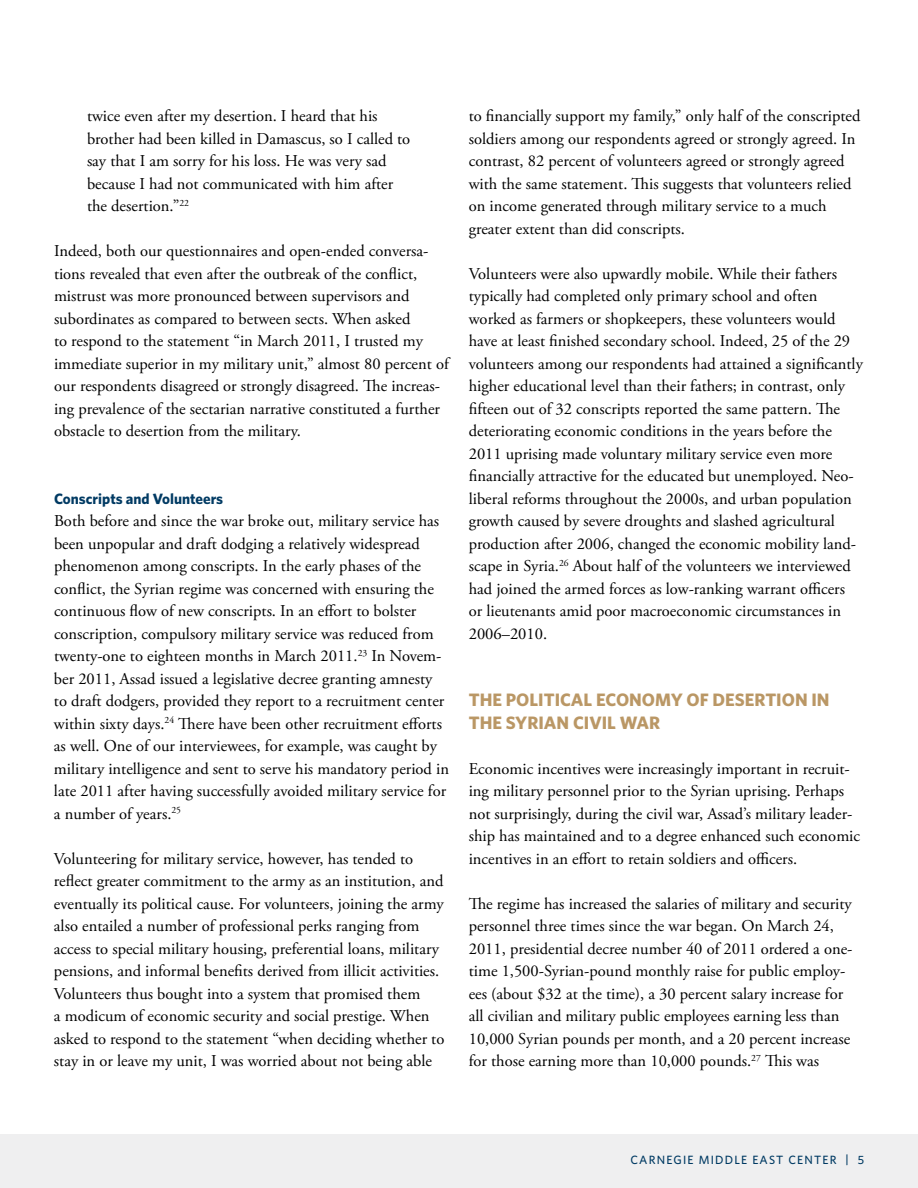
<style>
.page{position:relative;width:918px;height:1188px;background:#fff}
.page>*{position:absolute;margin:0;border:0;box-sizing:border-box;transform-origin:0 0}
.t1{font:700 18px/22.5px "Whitney";color:#ba9765}
.t2{font:16.5px/22.5px "Adobe Garamond Pro";color:#000}
.t3{font:700 15px "Whitney";color:#003a63}
.t4{font:500 12px "Whitney";letter-spacing:.1em;color:#003a63}
</style>
<div class="page">
<div style="left:0;top:1134px;width:918px;height:54px;background:#efeff0"></div>
<p class="t2" style="left:87px;top:105px;width:325px">twice even after my desertion. I heard that his brother had been killed in Damascus, so I called to say that I am sorry for his loss. He was very sad because I had not communicated with him after the desertion.”<sup>22</sup></p>
<p class="t2" style="left:54px;top:240px;width:396px">Indeed, both our questionnaires and open-ended conversa&shy;tions revealed that even after the outbreak of the conflict, mistrust was more pronounced between supervisors and subordinates as compared to between sects. When asked<br>to respond to the statement “in March 2011, I trusted my immediate superior in my military unit,” almost 80 percent of our respondents disagreed or strongly disagreed. The increas&shy;ing prevalence of the sectarian narrative constituted a further obstacle to desertion from the military.</p>
<p class="t3" style="left:54px;top:488px;width:171px">Conscripts and Volunteers</p>
<p class="t2" style="left:54px;top:510px;width:397px">Both before and since the war broke out, military service has been unpopular and draft dodging a relatively widespread phenomenon among conscripts. In the early phases of the conflict, the Syrian regime was concerned with ensuring the continuous flow of new conscripts. In an effort to bolster conscription, compulsory military service was reduced from twenty-one to eighteen months in March 2011.<sup>23</sup> In Novem&shy;ber 2011, Assad issued a legislative decree granting amnesty to draft dodgers, provided they report to a recruitment center within sixty days.<sup>24</sup> There have been other recruitment efforts as well. One of our interviewees, for example, was caught by military intelligence and sent to serve his mandatory period in late 2011 after having successfully avoided military service for a number of years.<sup>25</sup></p>
<p class="t2" style="left:54px;top:848px;width:392px">Volunteering for military service, however, has tended to reflect greater commitment to the army as an institution, and eventually its political cause. For volunteers, joining the army also entailed a number of professional perks ranging from access to special military housing, preferential loans, military pensions, and informal benefits derived from illicit activities.<br>Volunteers thus bought into a system that promised them<br>a modicum of economic security and social prestige. When asked to respond to the statement “when deciding whether to stay in or leave my unit, I was worried about not being able</p>
<p class="t2" style="left:469px;top:105px;width:393px">to financially support my family,” only half of the conscripted soldiers among our respondents agreed or strongly agreed. In contrast, 82 percent of volunteers agreed or strongly agreed with the same statement. This suggests that volunteers relied on income generated through military service to a much greater extent than did conscripts.</p>
<p class="t2" style="left:469px;top:263px;width:396px">Volunteers were also upwardly mobile. While their fathers typically had completed only primary school and often worked as farmers or shopkeepers, these volunteers would have at least finished secondary school. Indeed, 25 of the 29 volunteers among our respondents had attained a significantly higher educational level than their fathers; in contrast, only fifteen out of 32 conscripts reported the same pattern. The deteriorating economic conditions in the years before the 2011 uprising made voluntary military service even more financially attractive for the educated but unemployed. Neo&shy;liberal reforms throughout the 2000s, and urban population growth caused by severe droughts and slashed agricultural production after 2006, changed the economic mobility land&shy;scape in Syria.<sup>26</sup> About half of the volunteers we interviewed had joined the armed forces as low-ranking warrant officers<br>or lieutenants amid poor macroeconomic circumstances in 2006–2010.</p>
<p class="t1" style="left:469px;top:688px;width:362px">THE POLITICAL ECONOMY OF DESERTION IN<br>THE SYRIAN CIVIL WAR</p>
<p class="t2" style="left:469px;top:758px;width:393px">Economic incentives were increasingly important in recruit&shy;ing military personnel prior to the Syrian uprising. Perhaps not surprisingly, during the civil war, Assad’s military leader&shy;ship has maintained and to a degree enhanced such economic incentives in an effort to retain soldiers and officers.</p>
<p class="t2" style="left:469px;top:893px;width:385px">The regime has increased the salaries of military and security personnel three times since the war began. On March 24, 2011, presidential decree number 40 of 2011 ordered a one&shy;time 1,500-Syrian-pound monthly raise for public employ&shy;ees (about $32 at the time), a 30 percent salary increase for all civilian and military public employees earning less than 10,000 Syrian pounds per month, and a 20 percent increase for those earning more than 10,000 pounds.<sup>27</sup> This was</p>
<p class="t4" style="left:631px;top:1152px;width:235px">CARNEGIE MIDDLE EAST CENTER | 5</p>
</div>
